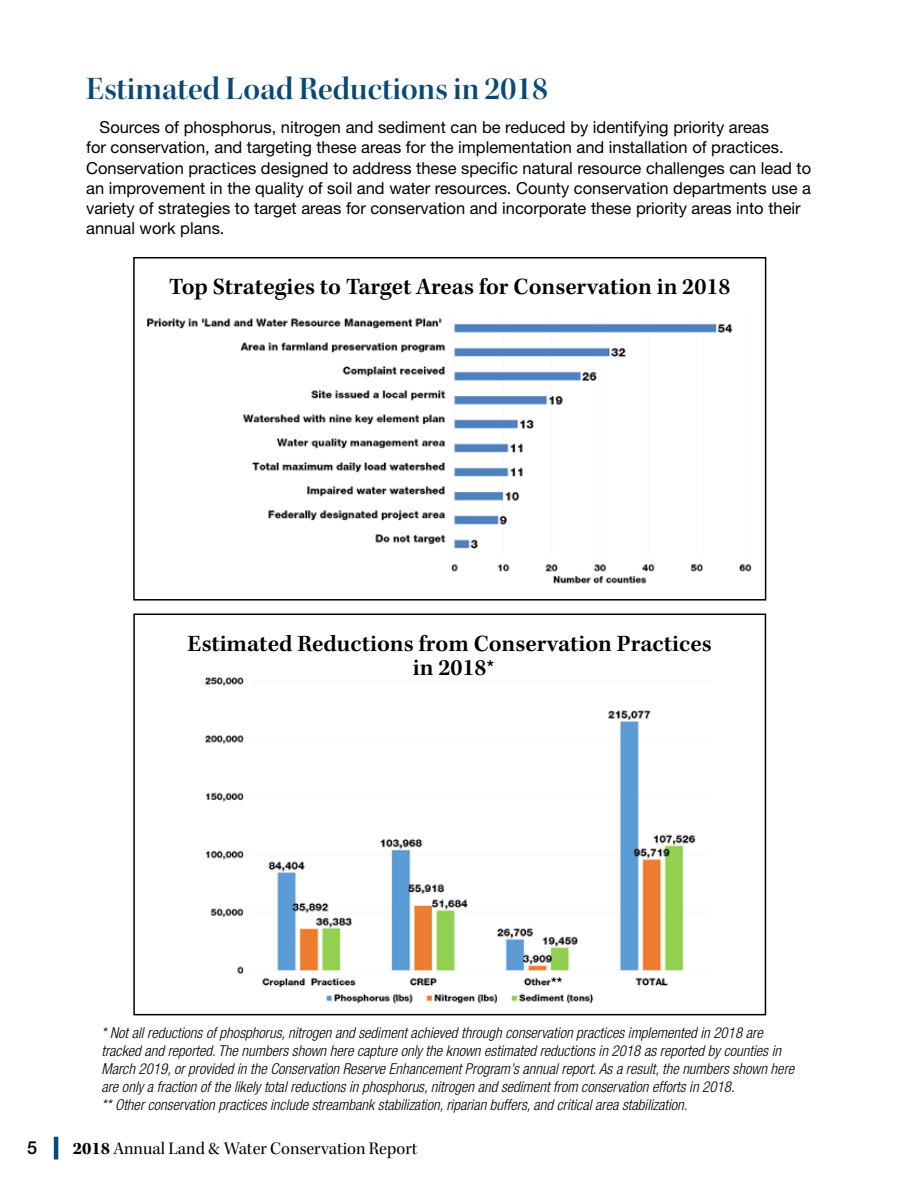
<style>
.page{position:relative;width:918px;height:1188px;background:#fff}
.page>*{position:absolute;margin:0;border:0;box-sizing:border-box;transform-origin:0 0}
.t1{font:33px "Kepler Std Semibold Disp";color:#084975}
.t2{font:600 24px/24px "Kepler Std";color:#000;text-align:center}
.t3{font:500 19.5px "Helvetica Neue LT Std";color:#000}
.t4{font:18px "Kepler Std Subh";color:#000}
.t5{font:500 18px "Helvetica Neue LT Std";color:#000}
.t6{font:16.5px/20.2px "Helvetica Neue LT Std";color:#000}
.t7{font:italic 300 condensed 15px/18px "Helvetica Neue LT Std";color:#000}
.t8{font:500 15px "Helvetica Neue LT Std";color:#000}
.s1{font-family:"Kepler Std";font-weight:700}
</style>
<div class="page">
<hr style="left:54px;top:1137px;width:4px;height:22px;background:#084975">
<img style="left:148px;top:318px;width:604px;height:266px">
<div style="left:133px;top:257px;width:633px;height:344px;border:2px solid #000"></div>
<img style="left:205px;top:677px;width:491px;height:327px">
<div style="left:133px;top:614px;width:633px;height:401px;border:2px solid #000"></div>
<h1 class="t1" style="left:86px;top:70px;width:463px">Estimated Load Reductions in 2018</h1>
<p class="t6" style="left:86px;top:117px;width:727px;text-indent:13px">Sources of phosphorus, nitrogen and sediment can be reduced by identifying priority areas<br>for conservation, and targeting these areas for the implementation and installation of practices.<br>Conservation practices designed to address these specific natural resource challenges can lead to an improvement in the quality of soil and water resources. County conservation departments use a variety of strategies to target areas for conservation and incorporate these priority areas into their annual work plans.</p>
<h2 class="t2" style="left:169px;top:276px;width:563px">Top Strategies to Target Areas for Conservation in 2018</h2>
<h2 class="t2" style="left:188px;top:632px;width:526px">Estimated Reductions from Conservation Practices in 2018</h2>
<h3 class="t3" style="left:487px;top:655px;width:9px">*</h3>
<p class="t8" style="left:551px;top:974px;width:13px">**</p>
<p class="t7" style="left:101px;top:1024px;width:694px">* Not all reductions of phosphorus, nitrogen and sediment achieved through conservation practices implemented in 2018 are tracked and reported. The numbers shown here capture only the known estimated reductions in 2018 as reported by counties in March 2019, or provided in the Conservation Reserve Enhancement Program’s annual report. As a result, the numbers shown here are only a fraction of the likely total reductions in phosphorus, nitrogen and sediment from conservation efforts in 2018.<br>** Other conservation practices include streambank stabilization, riparian buffers, and critical area stabilization.</p>
<p class="t5" style="left:27px;top:1137px;width:12px">5</p>
<p class="t4" style="left:73px;top:1138px;width:346px"><span class="s1">2018</span> Annual Land &amp; Water Conservation Report</p>
</div>
